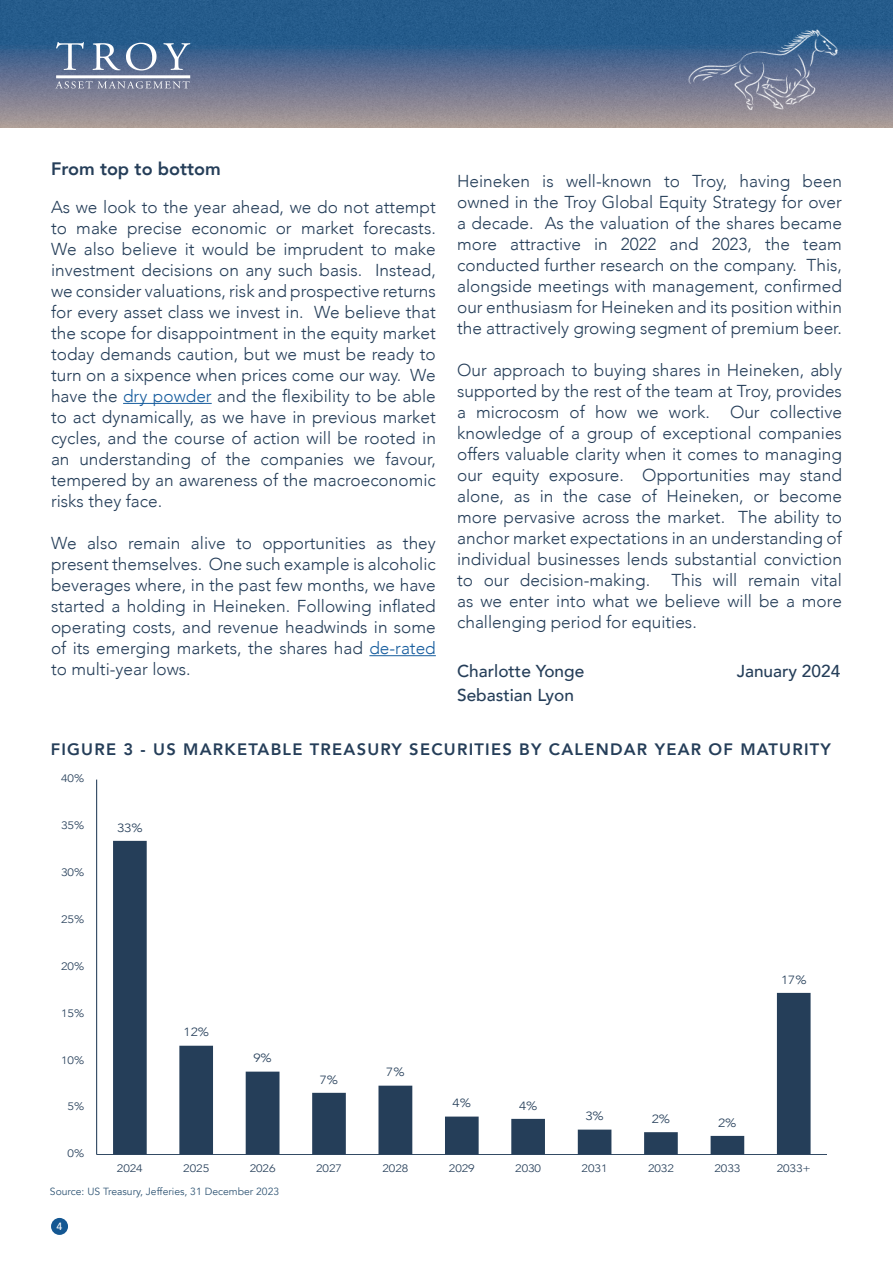
<style>
.page{position:relative;width:893px;height:1263px;background:#fff}
.page>*{position:absolute;margin:0;border:0;box-sizing:border-box;transform-origin:0 0}
.SubHeading_NL{font:800 18px "Avenir";color:#253e59}
.NL_copy{font:300 17.25px/21px "Avenir";color:#253e59;text-align:justify}
.NL_copy-2{font:500 17.25px "Avenir";color:#253e59}
.Chart_heading{font:800 16.5px "Avenir";letter-spacing:.075em;color:#253e59}
.t1{font:300 11.85px "Avenir";color:#253e59;scale:1.16 1}
.t2{font:300 10.8px "Avenir";color:#253e59;scale:1.16 1}
.t3{font:500 10.5px "Avenir";color:#fff}
.Source_copy{font:10.35px "Avenir";color:#315675}
.s1{color:#175d9e}
</style>
<div class="page">
<img style="left:0;top:0;width:893px;height:128px">
<img style="left:689px;top:30px;width:149px;height:80px">
<svg style="left:55px;top:42px;width:135px;height:47px;background:#7589a7"></svg>
<div style="left:51px;top:1218px;width:17px;height:17px;background:#145792;border-radius:50%"></div>
<hr style="left:123px;top:403px;width:89px;height:1px;background:#175d9e">
<hr style="left:369px;top:655px;width:67px;height:1px;background:#175d9e">
<svg style="left:113px;top:841px;width:698px;height:313px"></svg>
<hr style="left:96px;top:779px;width:1px;height:375px;background:#253e59">
<hr style="left:97px;top:1154px;width:730px;height:1px;background:#253e59">
<p class="SubHeading_NL" style="left:51px;top:155px;width:171px">From top to bottom</p>
<p class="NL_copy" style="left:51px;top:197px;width:386px">As we look to the year ahead, we do not attempt to make precise economic or market forecasts.<br>We also believe it would be imprudent to make investment decisions on any such basis. Instead, we consider valuations, risk and prospective returns for every asset class we invest in. We believe that the scope for disappointment in the equity market today demands caution, but we must be ready to turn on a sixpence when prices come our way. We have the <span class="s1">dry powder</span> and the flexibility to be able to act dynamically, as we have in previous market cycles, and the course of action will be rooted in an understanding of the companies we favour, tempered by an awareness of the macroeconomic risks they face.</p>
<p class="NL_copy" style="left:51px;top:533px;width:386px">We also remain alive to opportunities as they present themselves. One such example is alcoholic beverages where, in the past few months, we have started a holding in Heineken. Following inflated operating costs, and revenue headwinds in some of its emerging markets, the shares had <span class="s1">de-rated </span>to multi-year lows.</p>
<p class="NL_copy" style="left:457px;top:171px;width:386px">Heineken is well-known to Troy, having been owned in the Troy Global Equity Strategy for over a decade. As the valuation of the shares became more attractive in 2022 and 2023, the team conducted further research on the company. This, alongside meetings with management, confirmed our enthusiasm for Heineken and its position within the attractively growing segment of premium beer.</p>
<p class="NL_copy" style="left:457px;top:360px;width:386px">Our approach to buying shares in Heineken, ably supported by the rest of the team at Troy, provides a microcosm of how we work. Our collective knowledge of a group of exceptional companies offers valuable clarity when it comes to managing our equity exposure. Opportunities may stand alone, as in the case of Heineken, or become more pervasive across the market. The ability to anchor market expectations in an understanding of individual businesses lends substantial conviction to our decision-making. This will remain vital as we enter into what we believe will be a more challenging period for equities.</p>
<p class="NL_copy-2" style="left:457px;top:656px;width:129px">Charlotte Yonge</p>
<p class="NL_copy-2" style="left:737px;top:656px;width:105px">January 2024</p>
<p class="NL_copy-2" style="left:457px;top:680px;width:118px">Sebastian Lyon</p>
<p class="Chart_heading" style="left:51px;top:736px;width:782px">FIGURE 3 - US MARKETABLE TREASURY SECURITIES BY CALENDAR YEAR OF MATURITY</p>
<p class="t2" style="left:61px;top:772px;width:21px">40%</p>
<p class="t2" style="left:61px;top:819px;width:21px">35%</p>
<p class="t2" style="left:61px;top:866px;width:21px">30%</p>
<p class="t2" style="left:61px;top:913px;width:21px">25%</p>
<p class="t2" style="left:61px;top:960px;width:21px">20%</p>
<p class="t2" style="left:61px;top:1006px;width:21px">15%</p>
<p class="t2" style="left:61px;top:1053px;width:21px">10%</p>
<p class="t2" style="left:68px;top:1100px;width:16px">5%</p>
<p class="t2" style="left:68px;top:1147px;width:16px">0%</p>
<p class="t1" style="left:117px;top:820px;width:23px">33%</p>
<p class="t1" style="left:184px;top:1025px;width:23px">12%</p>
<p class="t1" style="left:253px;top:1051px;width:17px">9%</p>
<p class="t1" style="left:320px;top:1072px;width:17px">7%</p>
<p class="t1" style="left:386px;top:1065px;width:17px">7%</p>
<p class="t1" style="left:453px;top:1096px;width:17px">4%</p>
<p class="t1" style="left:519px;top:1098px;width:17px">4%</p>
<p class="t1" style="left:781px;top:972px;width:23px">17%</p>
<p class="t1" style="left:585px;top:1109px;width:17px">3%</p>
<p class="t1" style="left:652px;top:1112px;width:17px">2%</p>
<p class="t1" style="left:718px;top:1115px;width:17px">2%</p>
<p class="t2" style="left:117px;top:1162px;width:24px">2024</p>
<p class="t2" style="left:183px;top:1162px;width:24px">2025</p>
<p class="t2" style="left:250px;top:1162px;width:24px">2026</p>
<p class="t2" style="left:316px;top:1162px;width:24px">2027</p>
<p class="t2" style="left:382px;top:1162px;width:24px">2028</p>
<p class="t2" style="left:449px;top:1162px;width:24px">2029</p>
<p class="t2" style="left:515px;top:1162px;width:24px">2030</p>
<p class="t2" style="left:582px;top:1162px;width:24px">2031</p>
<p class="t2" style="left:648px;top:1162px;width:24px">2032</p>
<p class="t2" style="left:714px;top:1162px;width:24px">2033</p>
<p class="t2" style="left:777px;top:1162px;width:31px">2033+</p>
<p class="Source_copy" style="left:50px;top:1185px;width:231px">Source: US Treasury, Jefferies, 31 December 2023</p>
<p class="t3" style="left:57px;top:1217px;width:7px">4</p>
</div>
